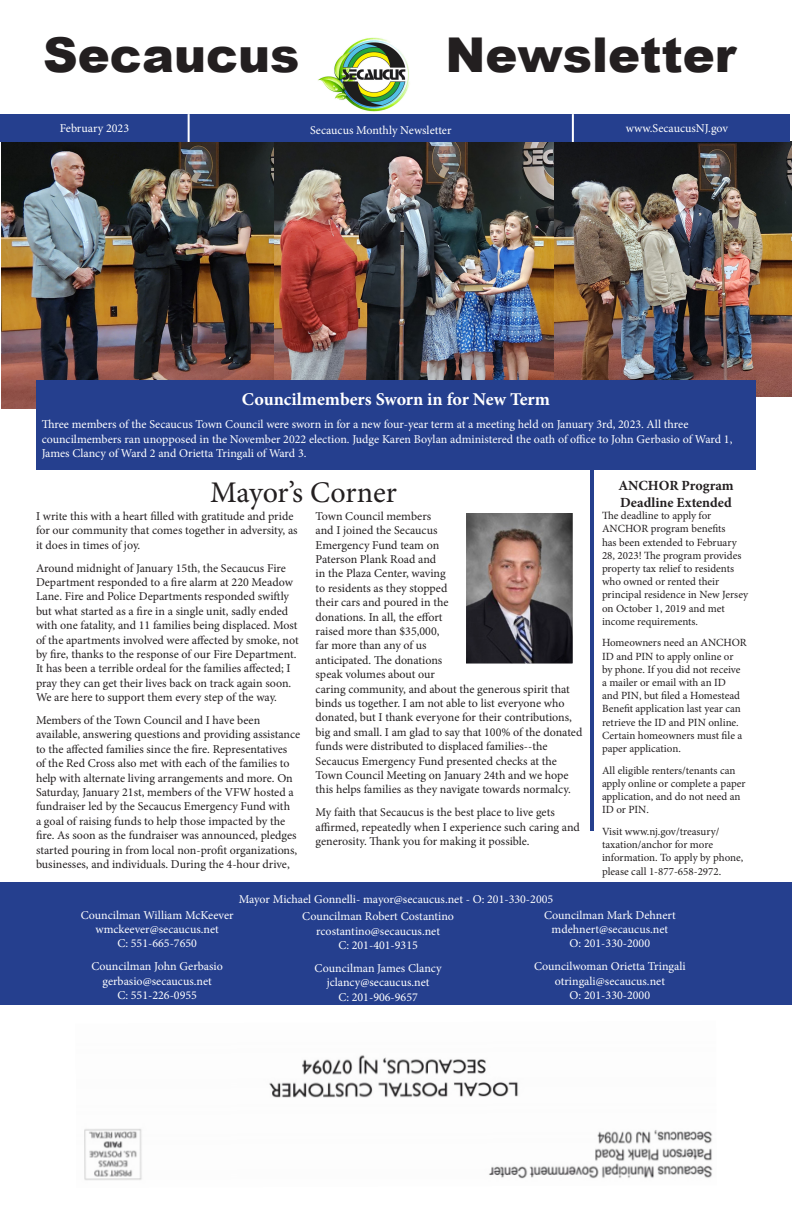
<style>
.page{position:relative;width:792px;height:1224px;background:#fff}
.page>*{position:absolute;margin:0;border:0;box-sizing:border-box;transform-origin:0 0}
.t1{font:900 48px "Arial";color:#231f20}
.t2{font:30px "Minion Pro";letter-spacing:-.01em;color:#231f20}
.t3{font:700 18px "Minion Pro";color:#fff}
.t4{font:700 14px/16.8px "Minion Pro";color:#231f20}
.t5{font:12px/14.4px "Minion Pro";color:#231f20}
.t6{font:12px/14.4px "Minion Pro";color:#fff;text-align:center}
.t7{font:11px/13.2px "Minion Pro";letter-spacing:-.005em;color:#231f20}
</style>
<div class="page">
<img style="left:553px;top:142px;width:239px;height:255px">
<img style="left:273px;top:142px;width:280px;height:238px">
<img style="left:1px;top:142px;width:272px;height:267px">
<div style="left:0;top:114px;width:790px;height:28px;background:#253f8e"></div>
<hr style="left:188px;top:114px;width:2px;height:28px;background:#fff">
<hr style="left:572px;top:114px;width:2px;height:28px;background:#fff">
<div style="left:36px;top:380px;width:720px;height:89px;background:#253f8e"></div>
<img style="left:467px;top:514px;width:105px;height:149px">
<div style="left:460px;top:505px;width:119px;height:165px;border:6px solid #fff"></div>
<img style="left:318px;top:37px;width:92px;height:75px">
<img style="left:84px;top:1055px;width:629px;height:125px">
<div style="left:0;top:883px;width:792px;height:122px;background:#253f8e"></div>
<hr style="left:590px;top:461px;width:4px;height:370px;background:#253f8e">
<p class="t1" style="left:43px;top:20px;width:258px">Secaucus</p>
<p class="t1" style="left:445px;top:20px;width:292px">Newsletter</p>
<p class="t6" style="left:60px;top:121px;width:71px">February 2023</p>
<p class="t6" style="left:310px;top:123px;width:143px">Secaucus Monthly Newsletter</p>
<p class="t6" style="left:626px;top:121px;width:104px">www.SecaucusNJ.gov</p>
<p class="t3" style="left:242px;top:387px;width:310px">Councilmembers Sworn in for New Term</p>
<p class="t6" style="left:42px;top:417px;width:692px;text-align:left">Three members of the Secaucus Town Council were sworn in for a new four-year term at a meeting held on January 3rd, 2023. All three councilmembers ran unopposed in the November 2022 election. Judge Karen Boylan administered the oath of office to John Gerbasio of Ward 1,<br>James Clancy of Ward 2 and Orietta Tringali of Ward 3.</p>
<p class="t2" style="left:210px;top:472px;width:188px">Mayor’s Corner</p>
<p class="t5" style="left:36px;top:509px;width:263px">I write this with a heart filled with gratitude and pride for our community that comes together in adversity, as it does in times of joy.</p>
<p class="t5" style="left:36px;top:561px;width:264px">Around midnight of January 15th, the Secaucus Fire Department responded to a fire alarm at 220 Meadow Lane. Fire and Police Departments responded swiftly but what started as a fire in a single unit, sadly ended with one fatality, and 11 families being displaced. Most of the apartments involved were affected by smoke, not by fire, thanks to the response of our Fire Department.<br>It has been a terrible ordeal for the families affected; I pray they can get their lives back on track again soon.<br>We are here to support them every step of the way.</p>
<p class="t5" style="left:36px;top:713px;width:266px">Members of the Town Council and I have been available, answering questions and providing assistance to the affected families since the fire. Representatives<br>of the Red Cross also met with each of the families to help with alternate living arrangements and more. On Saturday, January 21st, members of the VFW hosted a fundraiser led by the Secaucus Emergency Fund with<br>a goal of raising funds to help those impacted by the fire. As soon as the fundraiser was announced, pledges started pouring in from local non-profit organizations, businesses, and individuals. During the 4-hour drive,</p>
<p class="t5" style="left:316px;top:509px;width:268px">Town Council members<br>and I joined the Secaucus<br>Emergency Fund team on<br>Paterson Plank Road and<br>in the Plaza Center, waving<br>to residents as they stopped<br>their cars and poured in the<br>donations. In all, the effort<br>raised more than $35,000,<br>far more than any of us<br>anticipated. The donations<br>speak volumes about our<br>caring community, and about the generous spirit that binds us together. I am not able to list everyone who donated, but I thank everyone for their contributions, big and small. I am glad to say that 100% of the donated funds were distributed to displaced families--the Secaucus Emergency Fund presented checks at the Town Council Meeting on January 24th and we hope this helps families as they navigate towards normalcy.</p>
<p class="t5" style="left:316px;top:805px;width:266px">My faith that Secaucus is the best place to live gets affirmed, repeatedly when I experience such caring and generosity. Thank you for making it possible.</p>
<p class="t6" style="left:239px;top:892px;width:316px">Mayor Michael Gonnelli- mayor@secaucus.net - O: 201-330-2005</p>
<p class="t4" style="left:618px;top:477px;width:117px">ANCHOR Program<br>Deadline Extended</p>
<p class="t7" style="left:602px;top:509px;width:148px">The deadline to apply for<br>ANCHOR program benefits<br>has been extended to February<br>28, 2023! The program provides property tax relief to residents who owned or rented their principal residence in New Jersey on October 1, 2019 and met income requirements.</p>
<p class="t7" style="left:602px;top:636px;width:146px">Homeowners need an ANCHOR<br>ID and PIN to apply online or<br>by phone. If you did not receive a mailer or email with an ID<br>and PIN, but filed a Homestead<br>Benefit application last year can retrieve the ID and PIN online.<br>Certain homeowners must file a paper application.</p>
<p class="t7" style="left:602px;top:764px;width:145px">All eligible renters/tenants can apply online or complete a paper application, and do not need an<br>ID or PIN.</p>
<p class="t7" style="left:602px;top:825px;width:143px">Visit www.nj.gov/treasury/ taxation/anchor for more information. To apply by phone, please call 1-877-658-2972.</p>
<p class="t6" style="left:81px;top:908px;width:154px">Councilman William McKeever wmckeever@secaucus.net<br>C: 551-665-7650</p>
<p class="t6" style="left:91px;top:959px;width:133px">Councilman John Gerbasio gerbasio@secaucus.net<br>C: 551-226-0955</p>
<p class="t6" style="left:302px;top:909px;width:153px">Councilman Robert Costantino rcostantino@secaucus.net<br>C: 201-401-9315</p>
<p class="t6" style="left:315px;top:961px;width:129px">Councilman James Clancy jclancy@secaucus.net<br>C: 201-906-9657</p>
<p class="t6" style="left:544px;top:908px;width:133px">Councilman Mark Dehnert mdehnert@secaucus.net<br>O: 201-330-2000</p>
<p class="t6" style="left:534px;top:959px;width:153px">Councilwoman Orietta Tringali otringali@secaucus.net<br>O: 201-330-2000</p>
</div>
